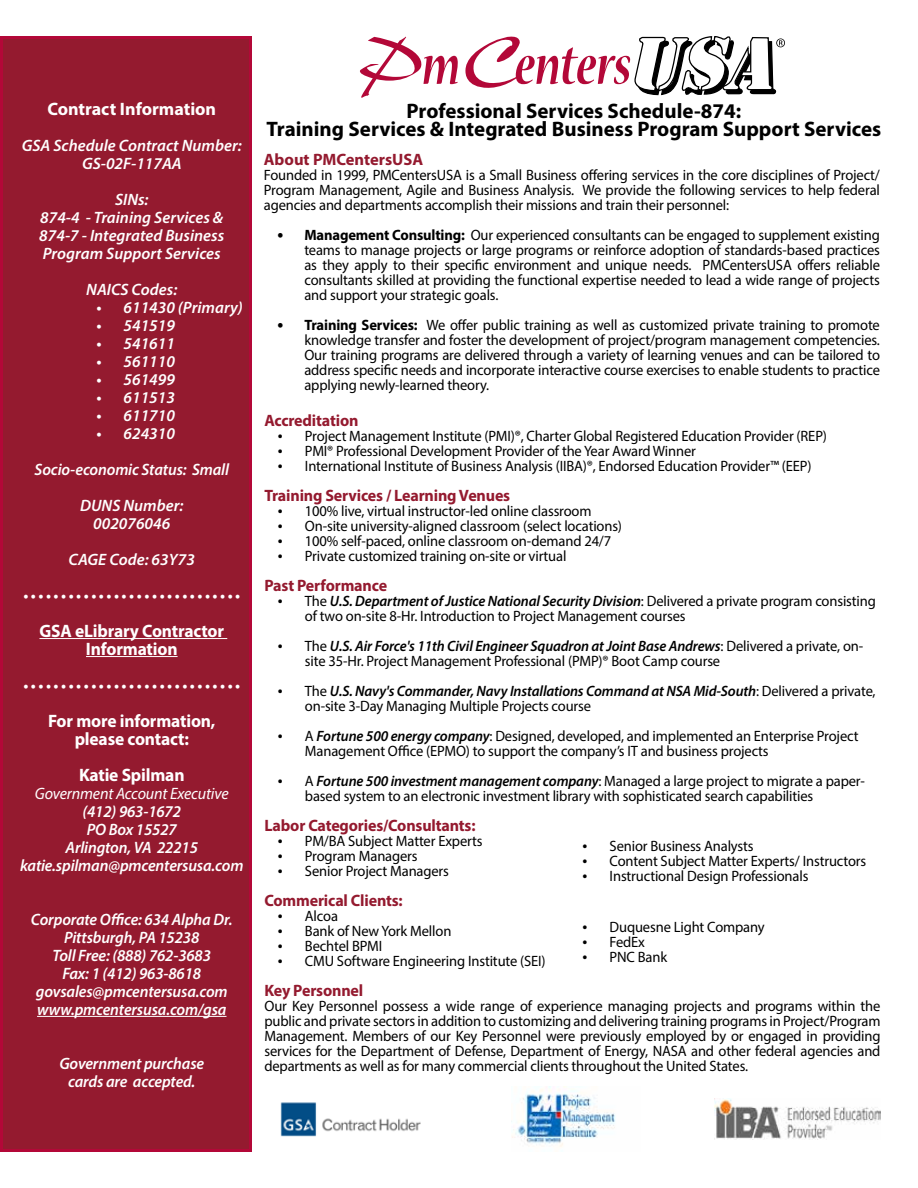
<style>
.page{position:relative;width:918px;height:1188px;background:#fff}
.page>*{position:absolute;margin:0;border:0;box-sizing:border-box;transform-origin:0 0}
.t1{font:700 21px/18px "Myriad Pro";color:#000;text-align:center}
.t2{font:700 18px/18px "Myriad Pro";letter-spacing:-.01em;color:#fff;text-align:center}
.t3{font:italic 600 16.5px/18px "Myriad Pro";letter-spacing:-.01em;color:#fff;text-align:center}
.t4{font:700 16.5px "Myriad Pro";letter-spacing:-.01em;color:#941a2f}
.t5{font:italic 16.5px "Myriad Pro";letter-spacing:-.01em;color:#fff}
.t6{font:15px/15px "Myriad Pro";letter-spacing:-.01em;color:#000}
.s1{font-weight:700;font-size:18px}
.s2{font-weight:700}
.s3{font-size:18px}
.s4{font-weight:600;font-style:italic}
</style>
<div class="page">
<div style="left:2px;top:38px;width:248px;height:1112px;background:#941a2f"></div>
<div style="left:0;top:36px;width:252px;height:1116px;border:3px solid #b30838"></div>
<svg style="left:360px;top:37px;width:98px;height:61px"></svg>
<svg style="left:465px;top:36px;width:320px;height:60px"></svg>
<hr style="left:39px;top:638px;width:188px;height:1px;background:#fff">
<hr style="left:86px;top:656px;width:92px;height:1px;background:#fff">
<hr style="left:37px;top:1016px;width:190px;height:1px;background:#fff">
<img style="left:512px;top:1086px;width:103px;height:61px">
<img style="left:714px;top:1099px;width:166px;height:40px">
<img style="left:280px;top:1102px;width:141px;height:35px">
<p class="t2" style="left:47px;top:99px;width:170px">Contract Information</p>
<p class="t3" style="left:22px;top:136px;width:222px">GSA Schedule Contract Number:<br>GS-02F-117AA</p>
<p class="t3" style="left:39px;top:190px;width:186px">SINs:<br>874-4 - Training Services &amp;<br>874-7 - Integrated Business<br>Program Support Services</p>
<p class="t3" style="left:86px;top:280px;width:93px">NAICS Codes:</p>
<p class="t3" style="left:97px;top:298px;width:148px">• 611430 (Primary)</p>
<p class="t3" style="left:97px;top:316px;width:80px">• 541519</p>
<p class="t3" style="left:97px;top:334px;width:80px">• 541611</p>
<p class="t3" style="left:97px;top:352px;width:80px">• 561110</p>
<p class="t3" style="left:97px;top:370px;width:80px">• 561499</p>
<p class="t3" style="left:97px;top:388px;width:80px">• 611513</p>
<p class="t3" style="left:97px;top:406px;width:80px">• 611710</p>
<p class="t3" style="left:35px;top:415px;width:196px;line-height:36px">• 624310<br>Socio-economic Status: Small<br>DUNS Number:</p>
<p class="t3" style="left:69px;top:505px;width:128px;line-height:36px">002076046<br>CAGE Code: 63Y73</p>
<p class="t3" style="left:23px;top:586px;width:218px">• • • • • • • • • • • • • • • •• • • • • • • • • • • • •</p>
<p class="t2" style="left:39px;top:621px;width:186px">GSA eLibrary Contractor<br>Information</p>
<p class="t3" style="left:23px;top:676px;width:218px">• • • • • • • • • • • • • • • •• • • • • • • • • • • • •</p>
<p class="t2" style="left:48px;top:711px;width:169px">For more information, please contact:</p>
<p class="t2" style="left:79px;top:765px;width:107px">Katie Spilman</p>
<p class="t5" style="left:35px;top:783px;width:195px">Government Account Executive</p>
<p class="t3" style="left:20px;top:802px;width:225px">(412) 963-1672<br>PO Box 15527<br>Arlington, VA 22215 katie.spilman@pmcentersusa.com</p>
<p class="t3" style="left:31px;top:910px;width:203px">Corporate Office: 634 Alpha Dr.<br>Pittsburgh, PA 15238<br>Toll Free: (888) 762-3683<br>Fax: 1 (412) 963-8618 govsales@pmcentersusa.com www.pmcentersusa.com/gsa</p>
<p class="t3" style="left:59px;top:1054px;width:146px">Government purchase cards are accepted.</p>
<h1 class="t1" style="left:267px;top:101px;width:616px">Professional Services Schedule-874:<br>Training Services &amp; Integrated Business Program Support Services</h1>
<p class="t4" style="left:264px;top:149px;width:161px">About PMCentersUSA</p>
<p class="t6" style="left:264px;top:168px;width:618px;text-align:justify">Founded in 1999, PMCentersUSA is a Small Business offering services in the core disciplines of Project/ Program Management, Agile and Business Analysis. We provide the following services to help federal agencies and departments accomplish their missions and train their personnel:</p>
<p class="t6" style="left:304px;top:228px;width:577px;text-align:justify;text-indent:-27px"><span class="s1">•</span> <span class="s2">Management Consulting:</span> Our experienced consultants can be engaged to supplement existing teams to manage projects or large programs or reinforce adoption of standards-based practices as they apply to their specific environment and unique needs. PMCentersUSA offers reliable consultants skilled at providing the functional expertise needed to lead a wide range of projects and support your strategic goals.</p>
<p class="t6" style="left:304px;top:318px;width:577px;text-align:justify;text-indent:-27px"><span class="s1">•</span> <span class="s2">Training Services:</span> We offer public training as well as customized private training to promote knowledge transfer and foster the development of project/program management competencies.<br>Our training programs are delivered through a variety of learning venues and can be tailored to address specific needs and incorporate interactive course exercises to enable students to practice applying newly-learned theory.</p>
<p class="t4" style="left:264px;top:409px;width:96px">Accreditation</p>
<p class="t6" style="left:278px;top:428px;width:551px"><span class="s3">•</span> Project Management Institute (PMI)®, Charter Global Registered Education Provider (REP)</p>
<p class="t6" style="left:278px;top:443px;width:420px"><span class="s3">•</span> PMI® Professional Development Provider of the Year Award Winner</p>
<p class="t6" style="left:278px;top:458px;width:535px"><span class="s3">•</span> International Institute of Business Analysis (IIBA)®, Endorsed Education Provider™ (EEP)</p>
<p class="t4" style="left:264px;top:484px;width:247px">Training Services / Learning Venues</p>
<p class="t6" style="left:278px;top:503px;width:315px"><span class="s3">•</span> 100% live, virtual instructor-led online classroom</p>
<p class="t6" style="left:278px;top:518px;width:346px"><span class="s3">•</span> On-site university-aligned classroom (select locations)</p>
<p class="t6" style="left:278px;top:533px;width:335px"><span class="s3">•</span> 100% self-paced, online classroom on-demand 24/7</p>
<p class="t6" style="left:278px;top:548px;width:290px"><span class="s3">•</span> Private customized training on-site or virtual</p>
<p class="t4" style="left:264px;top:574px;width:124px">Past Performance</p>
<p class="t6" style="left:305px;top:593px;width:572px;text-indent:-27px"><span class="s3">•</span> The <span class="s4">U.S. Department of Justice National Security Division</span>: Delivered a private program consisting of two on-site 8-Hr. Introduction to Project Management courses</p>
<p class="t6" style="left:305px;top:638px;width:560px;text-indent:-27px"><span class="s3">•</span> The <span class="s4">U.S. Air Force's 11th Civil Engineer Squadron at Joint Base Andrews</span>: Delivered a private, on&shy;site 35-Hr. Project Management Professional (PMP)® Boot Camp course</p>
<p class="t6" style="left:305px;top:683px;width:572px;text-indent:-27px"><span class="s3">•</span> The <span class="s4">U.S. Navy's Commander, Navy Installations Command at NSA Mid-South</span>: Delivered a private, on-site 3-Day Managing Multiple Projects course</p>
<p class="t6" style="left:305px;top:728px;width:555px;text-indent:-27px"><span class="s3">•</span> A <span class="s4">Fortune 500 energy company</span>: Designed, developed, and implemented an Enterprise Project<br>Management Office (EPMO) to support the company’s IT and business projects</p>
<p class="t6" style="left:305px;top:773px;width:562px;text-indent:-27px"><span class="s3">•</span> A <span class="s4">Fortune 500 investment management company</span>: Managed a large project to migrate a paper&shy;based system to an electronic investment library with sophisticated search capabilities</p>
<p class="t4" style="left:264px;top:814px;width:213px">Labor Categories/Consultants:</p>
<p class="t6" style="left:278px;top:833px;width:206px"><span class="s3">•</span> PM/BA Subject Matter Experts</p>
<p class="t6" style="left:278px;top:848px;width:141px"><span class="s3">•</span> Program Managers</p>
<p class="t6" style="left:278px;top:863px;width:173px"><span class="s3">•</span> Senior Project Managers</p>
<p class="t4" style="left:264px;top:889px;width:140px">Commerical Clients:</p>
<p class="t6" style="left:278px;top:908px;width:62px"><span class="s3">•</span> Alcoa</p>
<p class="t6" style="left:278px;top:923px;width:175px"><span class="s3">•</span> Bank of New York Mellon</p>
<p class="t6" style="left:278px;top:938px;width:106px"><span class="s3">•</span> Bechtel BPMI</p>
<p class="t6" style="left:278px;top:953px;width:269px"><span class="s3">•</span> CMU Software Engineering Institute (SEI)</p>
<p class="t4" style="left:264px;top:979px;width:100px">Key Personnel</p>
<p class="t6" style="left:264px;top:998px;width:618px;text-align:justify">Our Key Personnel possess a wide range of experience managing projects and programs within the public and private sectors in addition to customizing and delivering training programs in Project/Program Management. Members of our Key Personnel were previously employed by or engaged in providing services for the Department of Defense, Department of Energy, NASA and other federal agencies and departments as well as for many commercial clients throughout the United States.</p>
<p class="t6" style="left:583px;top:838px;width:173px"><span class="s3">•</span> Senior Business Analysts</p>
<p class="t6" style="left:583px;top:853px;width:285px"><span class="s3">•</span> Content Subject Matter Experts/ Instructors</p>
<p class="t6" style="left:583px;top:868px;width:227px"><span class="s3">•</span> Instructional Design Professionals</p>
<p class="t6" style="left:583px;top:920px;width:184px"><span class="s3">•</span> Duquesne Light Company</p>
<p class="t6" style="left:583px;top:935px;width:64px"><span class="s3">•</span> FedEx</p>
<p class="t6" style="left:583px;top:950px;width:86px"><span class="s3">•</span> PNC Bank</p>
</div>
